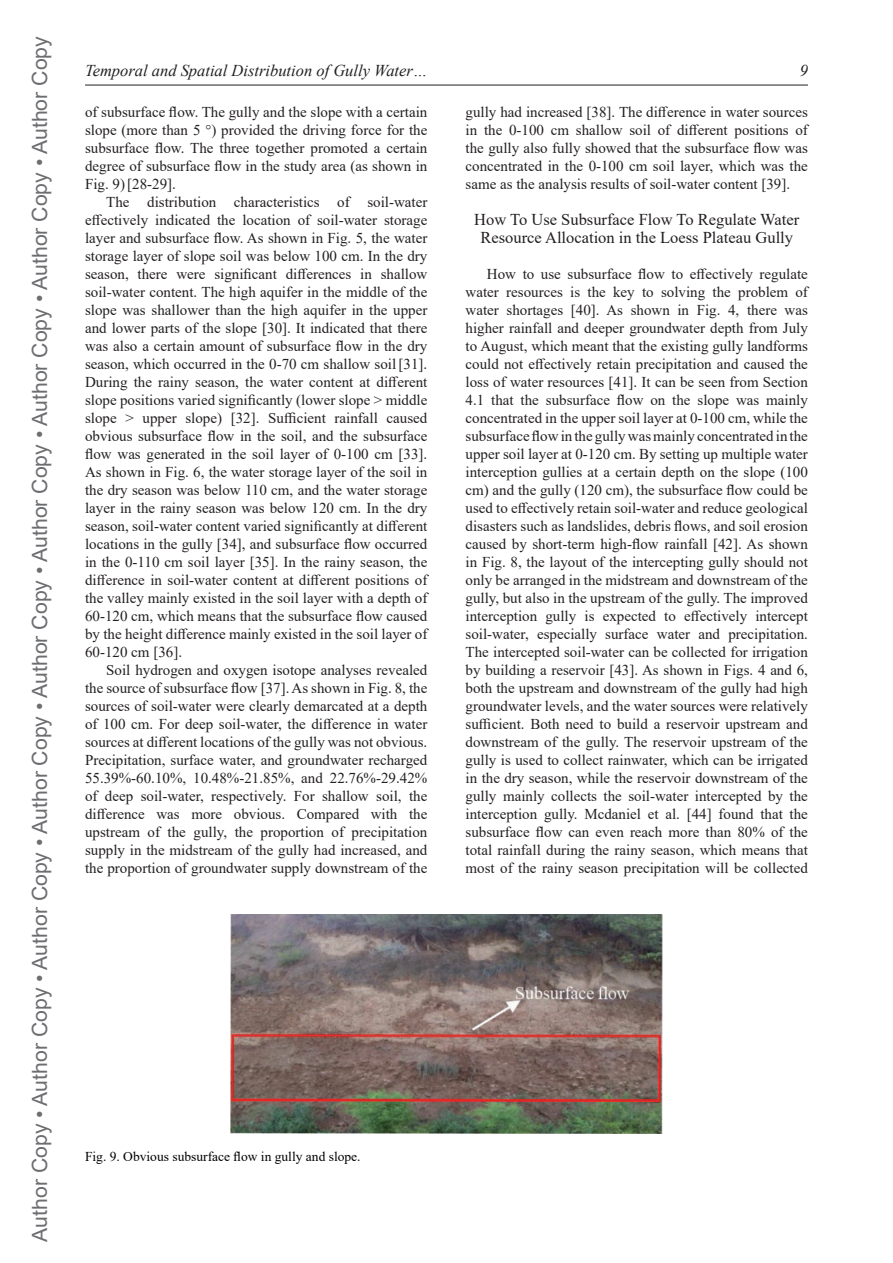
<style>
.page{position:relative;width:893px;height:1263px;background:#fff}
.page>*{position:absolute;margin:0;border:0;box-sizing:border-box;transform-origin:0 0}
.t1{font:21px "Arial";color:#6c6d70}
.t2{font:16.5px/18px "Times New Roman";color:#231f20;text-align:center}
.t3{font:italic 16.5px "Times New Roman";color:#231f20}
.t4{font:15px/18px "Times New Roman";color:#231f20;text-align:justify}
.t5{font:13.5px "Times New Roman";color:#000001}
</style>
<div class="page">
<hr style="left:85px;top:85px;width:723px;height:1px;background:#231f20">
<img style="left:231px;top:915px;width:431px;height:218px">
<h1 class="t1" style="left:25px;top:1242px;width:1207px;rotate:-90deg">Author Copy • Author Copy • Author Copy • Author Copy • Author Copy • Author Copy • Author Copy • Author Copy • Author Copy</h1>
<p class="t3" style="left:85px;top:59px;width:344px">Temporal and Spatial Distribution of Gully Water…</p>
<p class="t3" style="left:800px;top:59px;width:10px">9</p>
<p class="t4" style="left:85px;top:102px;width:344px">of subsurface flow. The gully and the slope with a certain slope (more than 5 °) provided the driving force for the subsurface flow. The three together promoted a certain degree of subsurface flow in the study area (as shown in Fig. 9)[28-29].</p>
<p class="t4" style="left:85px;top:192px;width:344px;text-indent:21px">The distribution characteristics of soil-water effectively indicated the location of soil-water storage layer and subsurface flow. As shown in Fig. 5, the water storage layer of slope soil was below 100 cm. In the dry season, there were significant differences in shallow soil-water content. The high aquifer in the middle of the slope was shallower than the high aquifer in the upper and lower parts of the slope [30]. It indicated that there was also a certain amount of subsurface flow in the dry season, which occurred in the 0-70 cm shallow soil [31].<br>During the rainy season, the water content at different slope positions varied significantly (lower slope &gt; middle slope &gt; upper slope) [32]. Sufficient rainfall caused obvious subsurface flow in the soil, and the subsurface flow was generated in the soil layer of 0-100 cm [33].<br>As shown in Fig. 6, the water storage layer of the soil in the dry season was below 110 cm, and the water storage layer in the rainy season was below 120 cm. In the dry season, soil-water content varied significantly at different locations in the gully [34], and subsurface flow occurred in the 0-110 cm soil layer [35]. In the rainy season, the difference in soil-water content at different positions of the valley mainly existed in the soil layer with a depth of 60-120 cm, which means that the subsurface flow caused by the height difference mainly existed in the soil layer of 60-120 cm [36].</p>
<p class="t4" style="left:85px;top:660px;width:344px;text-indent:21px">Soil hydrogen and oxygen isotope analyses revealed the source of subsurface flow [37]. As shown in Fig. 8, the sources of soil-water were clearly demarcated at a depth of 100 cm. For deep soil-water, the difference in water sources at different locations of the gully was not obvious.<br>Precipitation, surface water, and groundwater recharged 55.39%-60.10%, 10.48%-21.85%, and 22.76%-29.42% of deep soil-water, respectively. For shallow soil, the difference was more obvious. Compared with the upstream of the gully, the proportion of precipitation supply in the midstream of the gully had increased, and the proportion of groundwater supply downstream of the</p>
<p class="t4" style="left:466px;top:102px;width:344px">gully had increased [38]. The difference in water sources in the 0-100 cm shallow soil of different positions of the gully also fully showed that the subsurface flow was concentrated in the 0-100 cm soil layer, which was the same as the analysis results of soil-water content [39].</p>
<p class="t2" style="left:474px;top:210px;width:326px">How To Use Subsurface Flow To Regulate Water<br>Resource Allocation in the Loess Plateau Gully</p>
<p class="t4" style="left:466px;top:264px;width:344px;text-indent:21px">How to use subsurface flow to effectively regulate water resources is the key to solving the problem of water shortages [40]. As shown in Fig. 4, there was higher rainfall and deeper groundwater depth from July to August, which meant that the existing gully landforms could not effectively retain precipitation and caused the loss of water resources [41]. It can be seen from Section 4.1 that the subsurface flow on the slope was mainly concentrated in the upper soil layer at 0-100 cm, while the subsurface flow in the gully was mainly concentrated in the upper soil layer at 0-120 cm. By setting up multiple water interception gullies at a certain depth on the slope (100 cm) and the gully (120 cm), the subsurface flow could be used to effectively retain soil-water and reduce geological disasters such as landslides, debris flows, and soil erosion caused by short-term high-flow rainfall [42]. As shown in Fig. 8, the layout of the intercepting gully should not only be arranged in the midstream and downstream of the gully, but also in the upstream of the gully. The improved interception gully is expected to effectively intercept soil-water, especially surface water and precipitation.<br>The intercepted soil-water can be collected for irrigation by building a reservoir [43]. As shown in Figs. 4 and 6, both the upstream and downstream of the gully had high groundwater levels, and the water sources were relatively sufficient. Both need to build a reservoir upstream and downstream of the gully. The reservoir upstream of the gully is used to collect rainwater, which can be irrigated in the dry season, while the reservoir downstream of the gully mainly collects the soil-water intercepted by the interception gully. Mcdaniel et al. [44] found that the subsurface flow can even reach more than 80% of the total rainfall during the rainy season, which means that most of the rainy season precipitation will be collected</p>
<p class="t5" style="left:85px;top:1146px;width:277px">Fig. 9. Obvious subsurface flow in gully and slope.</p>
</div>
